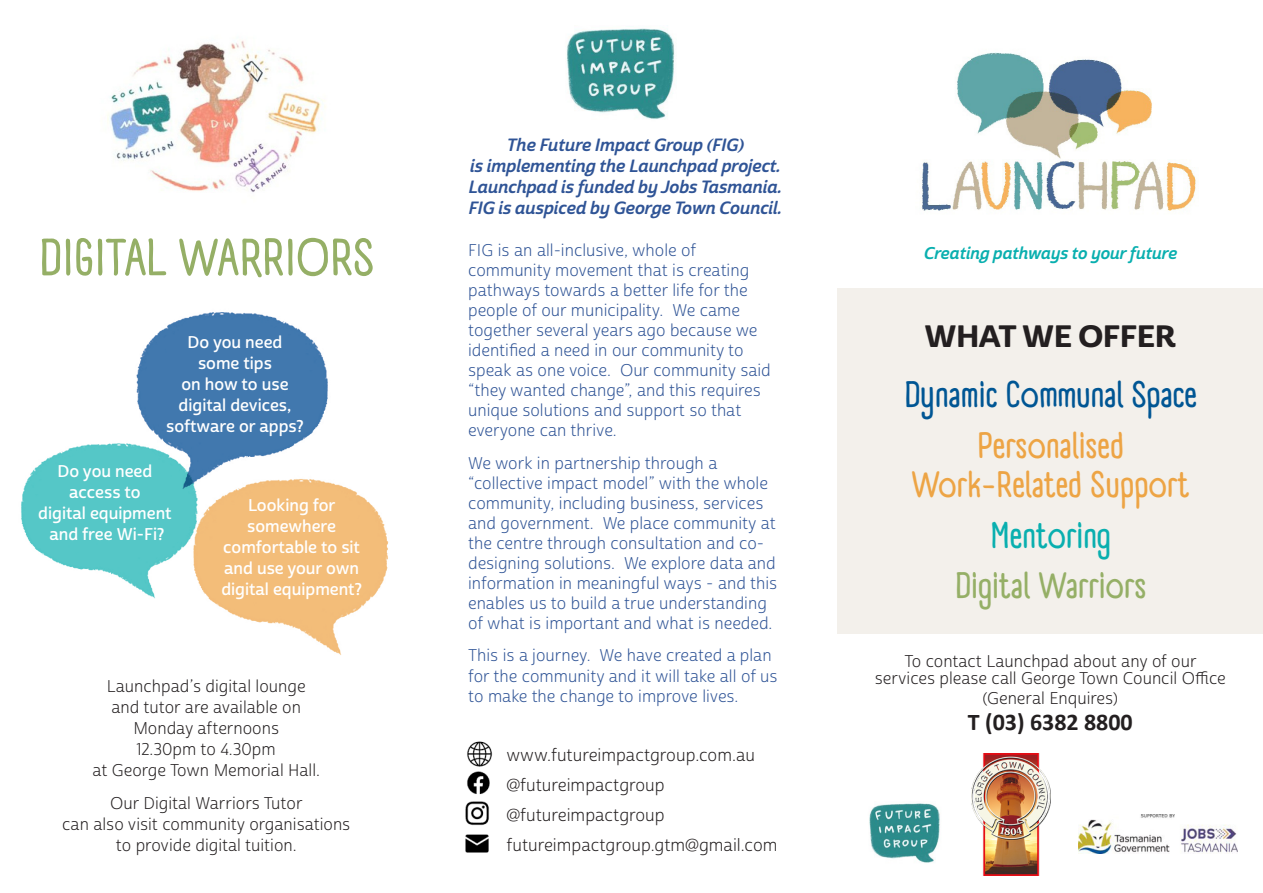
<style>
.page{position:relative;width:1263px;height:893px;background:#fff}
.page>*{position:absolute;margin:0;border:0;box-sizing:border-box;transform-origin:0 0}
.t1{font:700 51px "A Day Without Sun Text";color:#95af66}
.personalised{font:700 36px/38.8px "A Day Without Sun Text";color:#eda444;text-align:center}
.communal{font:700 36px "A Day Without Sun Text";color:#005694}
.digital{font:700 36px "A Day Without Sun Text";letter-spacing:-.005em;color:#95af66}
.Mentoring{font:700 36px "A Day Without Sun Text";letter-spacing:-.005em;color:#09afaf}
.t2{font:30px "Cabrito Sans Nor Ex B";color:#231f20}
.t3{font:700 24px "Calibri";color:#231f20}
.t4{font:17.25px/21px "Cabrito Sans Nor Bol It";color:#2f5496;text-align:center}
.t5{font:16.95px "Cabrito Sans Nor Boo";color:#231f20}
.t6{font:16.5px/20.1px "Cabrito Sans Nor Boo";color:#2f5496}
.t7{font:16.5px/21px "Cabrito Sans Nor Boo";color:#231f20;text-align:center}
.t8{font:16.5px/21px "Cabrito Sans Nor Dem";color:#fff;text-align:center}
.t9{font:16.5px "Cabrito Sans Nor Bol It";color:#09afaf}
</style>
<div class="page">
<div style="left:838px;top:288px;width:425px;height:346px;background:#f3f0eb"></div>
<img style="left:107px;top:40px;width:219px;height:153px">
<img style="left:921px;top:52px;width:275px;height:159px">
<img style="left:869px;top:803px;width:71px;height:60px">
<img style="left:972px;top:754px;width:78px;height:121px">
<img style="left:1078px;top:814px;width:159px;height:39px">
<img style="left:566px;top:28px;width:109px;height:91px">
<img style="left:467px;top:741px;width:26px;height:26px">
<img style="left:467px;top:771px;width:23px;height:24px">
<img style="left:465px;top:801px;width:24px;height:25px">
<img style="left:465px;top:834px;width:24px;height:19px">
<img style="left:136px;top:312px;width:192px;height:153px">
<img style="left:21px;top:431px;width:190px;height:168px">
<img style="left:179px;top:465px;width:210px;height:190px">
<p class="t1" style="left:38px;top:220px;width:337px">DIGITAL WARRIORS</p>
<p class="t8" style="left:166px;top:332px;width:139px">Do you need some tips<br>on how to use digital devices, software or apps?</p>
<p class="t8" style="left:38px;top:461px;width:135px">Do you need access to<br>digital equipment and free Wi-Fi?</p>
<p class="t8" style="left:221px;top:495px;width:142px">Looking for somewhere comfortable to sit and use your own digital equipment?</p>
<p class="t7" style="left:92px;top:676px;width:229px">Launchpad’s digital lounge and tutor are available on<br>Monday afternoons<br>12.30pm to 4.30pm<br>at George Town Memorial Hall.</p>
<p class="t7" style="left:62px;top:793px;width:290px">Our Digital Warriors Tutor<br>can also visit community organisations to provide digital tuition.</p>
<p class="t4" style="left:468px;top:135px;width:315px">The Future Impact Group (FIG)<br>is implementing the Launchpad project.<br>Launchpad is funded by Jobs Tasmania.<br>FIG is auspiced by George Town Council.</p>
<p class="t6" style="left:468px;top:240px;width:304px">FIG is an all-inclusive, whole of community movement that is creating pathways towards a better life for the people of our municipality. We came together several years ago because we identified a need in our community to speak as one voice. Our community said “they wanted change”, and this requires unique solutions and support so that everyone can thrive.</p>
<p class="t6" style="left:468px;top:453px;width:311px">We work in partnership through a “collective impact model” with the whole community, including business, services and government. We place community at the centre through consultation and co&shy;designing solutions. We explore data and information in meaningful ways - and this enables us to build a true understanding of what is important and what is needed.</p>
<p class="t6" style="left:468px;top:646px;width:311px">This is a journey. We have created a plan for the community and it will take all of us to make the change to improve lives.</p>
<p class="t5" style="left:506px;top:744px;width:250px">www.futureimpactgroup.com.au</p>
<p class="t5" style="left:506px;top:774px;width:160px">@futureimpactgroup</p>
<p class="t5" style="left:506px;top:805px;width:160px">@futureimpactgroup</p>
<p class="t5" style="left:506px;top:835px;width:273px">futureimpactgroup.gtm@gmail.com</p>
<p class="t9" style="left:924px;top:243px;width:255px">Creating pathways to your future</p>
<p class="t2" style="left:925px;top:317px;width:252px">WHAT WE OFFER</p>
<p class="communal" style="left:904px;top:368px;width:295px">Dynamic Communal Space</p>
<p class="personalised" style="left:911px;top:427px;width:279px">Personalised<br>Work-Related Support</p>
<p class="Mentoring" style="left:990px;top:509px;width:123px">Mentoring</p>
<p class="digital" style="left:954px;top:560px;width:193px">Digital Warriors</p>
<p class="t7" style="left:875px;top:652px;width:352px;line-height:17.9px">To contact Launchpad about any of our services please call George Town Council Office</p>
<p class="t7" style="left:982px;top:688px;width:137px">(General Enquires)</p>
<p class="t3" style="left:968px;top:707px;width:166px">T (03) 6382 8800</p>
</div>
